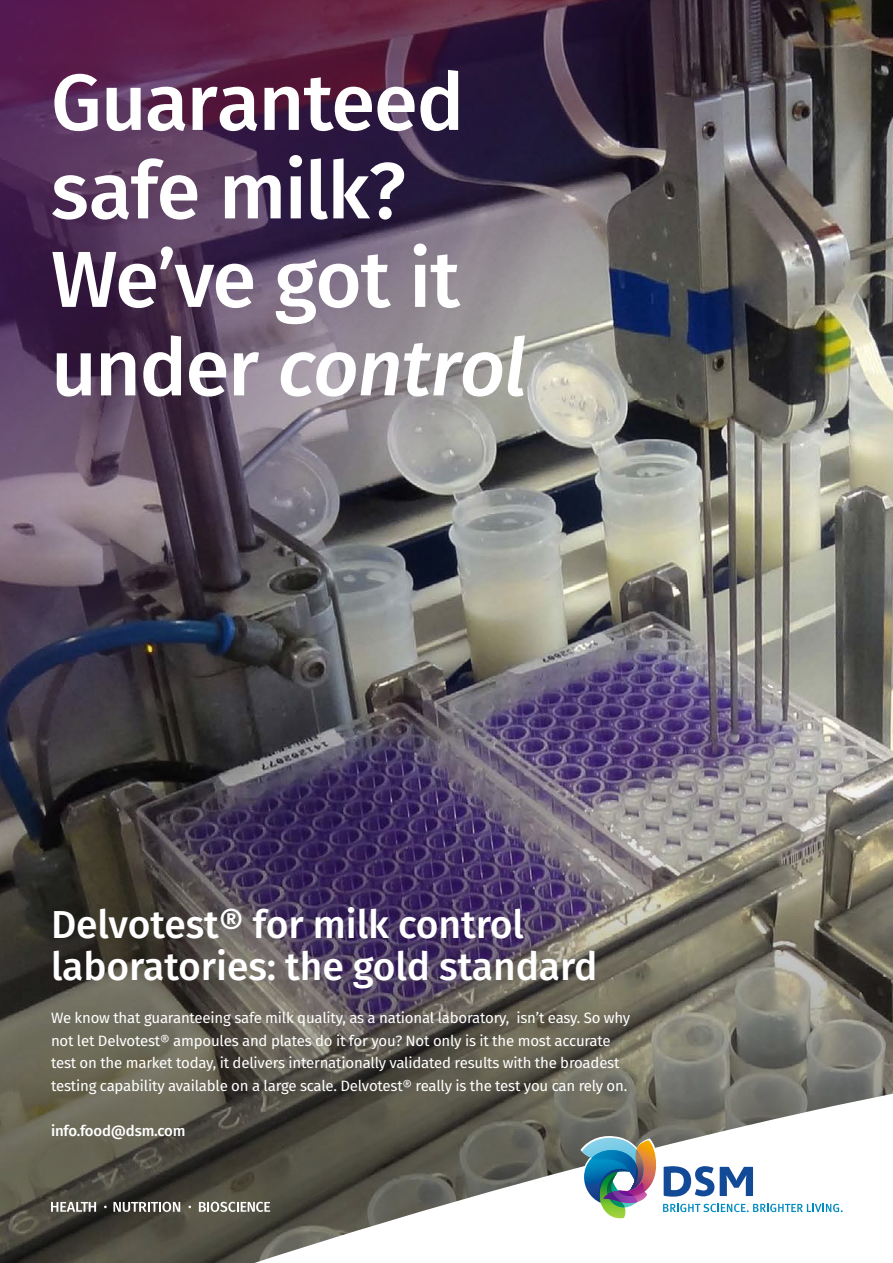
<style>
.page{position:relative;width:893px;height:1263px;background:#fff}
.page>*{position:absolute;margin:0;border:0;box-sizing:border-box;transform-origin:0 0}
.t1{font:500 79.5px/88.5px "Fira Sans";letter-spacing:-.02em;color:#fff}
.t2{font:500 39px/42px "Fira Sans";letter-spacing:-.005em;color:#fff}
.t3{font:15px/22.5px "Fira Sans";letter-spacing:-.015em;color:#fff}
.t4{font:500 15px "Fira Sans";letter-spacing:-.015em;color:#fff}
.s1{font-style:italic}
</style>
<div class="page">
<svg style="left:0;top:912px;width:893px;height:351px;background:#605c56"></svg>
<img style="left:0;top:0;width:893px;height:912px">
<svg style="left:176px;top:1087px;width:717px;height:176px"></svg>
<svg style="left:580px;top:1133px;width:263px;height:90px"></svg>
<svg style="left:113px;top:1202px;width:67px;height:10px"></svg>
<svg style="left:51px;top:1202px;width:45px;height:10px"></svg>
<svg style="left:199px;top:1202px;width:71px;height:10px"></svg>
<h1 class="t1" style="left:51px;top:54px;width:477px">Guaranteed safe milk?<br>We’ve got it under <span class="s1">control</span></h1>
<h2 class="t2" style="left:51px;top:901px;width:548px">Delvotest® for milk control laboratories: the gold standard</h2>
<p class="t3" style="left:51px;top:1006px;width:581px">We know that guaranteeing safe milk quality, as a national laboratory, isn’t easy. So why not let Delvotest® ampoules and plates do it for you? Not only is it the most accurate test on the market today, it delivers internationally validated results with the broadest testing capability available on a large scale. Delvotest® really is the test you can rely on.</p>
<p class="t4" style="left:51px;top:1118px;width:136px">info.food@dsm.com</p>
</div>
